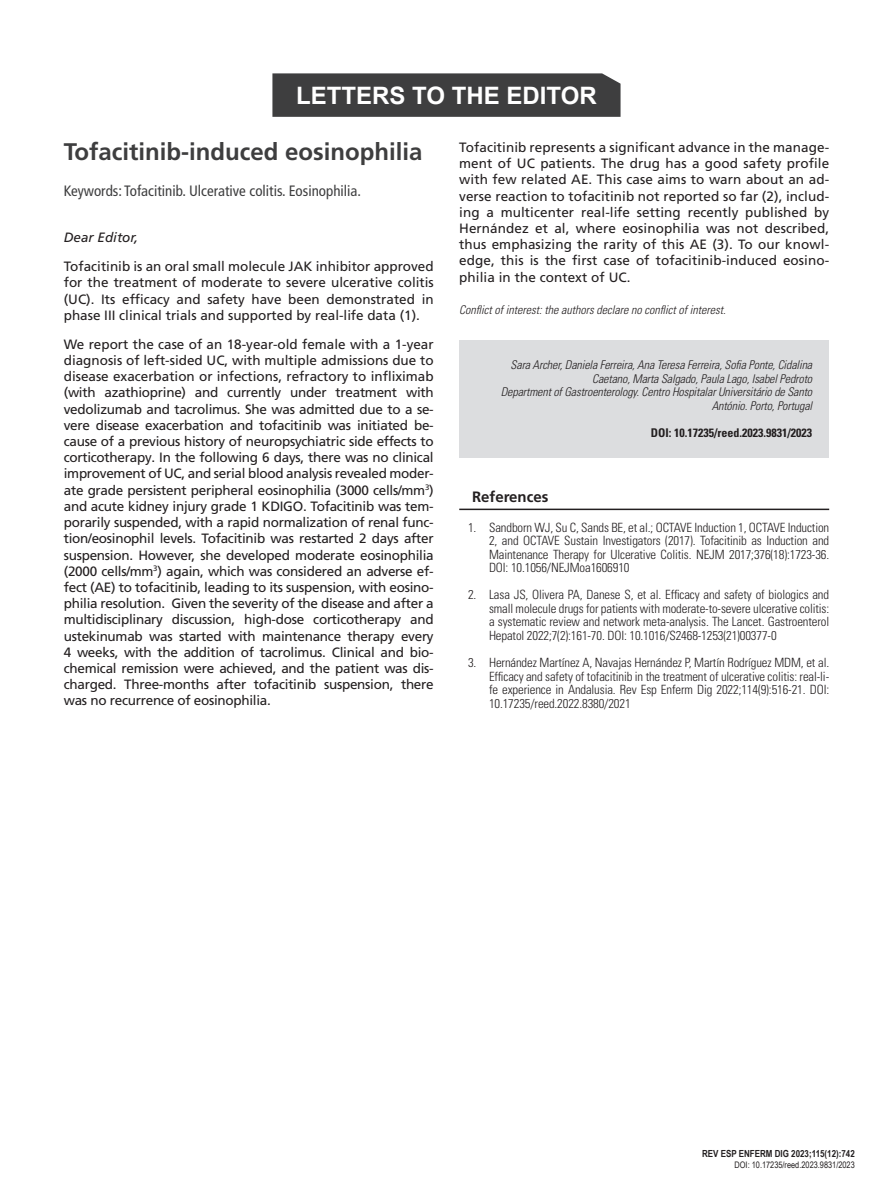
<style>
.page{position:relative;width:893px;height:1191px;background:#fff}
.page>*{position:absolute;margin:0;border:0;box-sizing:border-box;transform-origin:0 0}
.Titulo_CE{font:700 24px "Frutiger LT Pro";color:#3e3e3f}
.t1{font:700 24px "Arial";color:#fff}
.PALABRAS_CLAVE_CARTA{font:condensed 15px "Frutiger LT Pro";color:#3e3e3f}
.L1{font:700 15px "Frutiger LT Pro";color:#231f20}
.t2{font:13.5px/16.2px "Frutiger LT Pro";color:#231f20;text-align:justify}
.t3{font:italic 13.5px "Frutiger LT Pro";color:#231f20}
.t4{font:300 condensed 12.75px/13.5px "Univers LT Std";letter-spacing:-.01em;color:#231f20;text-align:justify}
.AUTORES_CUADROS_CART{font:italic 300 condensed 12px/13.5px "Univers LT Std";letter-spacing:-.01em;color:#231f20;text-align:right}
.Conflicto_intereses{font:italic 300 condensed 12px "Univers LT Std";color:#231f20}
.DOI_CARTAS{font:700 condensed 12px "Univers LT Std";color:#231f20}
.t5{font:700 9.75px "Arial Narrow";color:#231f20}
.t6{font:9px "Arial Narrow";color:#231f20}
</style>
<div class="page">
<div style="left:459px;top:340px;width:370px;height:117px;background:#dcdddf"></div>
<hr style="left:459px;top:508px;width:370px;height:2px;background:#231f20">
<div style="left:272px;top:73px;width:348px;height:44px;background:#3e3e3f"></div>
<p class="t1" style="left:296px;top:79px;width:302px">LETTERS TO THE EDITOR</p>
<p class="Titulo_CE" style="left:64px;top:137px;width:360px">Tofacitinib-induced eosinophilia</p>
<p class="PALABRAS_CLAVE_CARTA" style="left:64px;top:182px;width:299px">Keywords: Tofacitinib. Ulcerative colitis. Eosinophilia.</p>
<p class="t3" style="left:64px;top:230px;width:76px">Dear Editor,</p>
<p class="t2" style="left:64px;top:258px;width:371px">Tofacitinib is an oral small molecule JAK inhibitor approved for the treatment of moderate to severe ulcerative colitis (UC). Its efficacy and safety have been demonstrated in phase III clinical trials and supported by real-life data (1).</p>
<p class="t2" style="left:64px;top:336px;width:371px">We report the case of an 18-year-old female with a 1-year diagnosis of left-sided UC, with multiple admissions due to disease exacerbation or infections, refractory to infliximab (with azathioprine) and currently under treatment with vedolizumab and tacrolimus. She was admitted due to a se&shy;vere disease exacerbation and tofacitinib was initiated be&shy;cause of a previous history of neuropsychiatric side effects to corticotherapy. In the following 6 days, there was no clinical improvement of UC, and serial blood analysis revealed moder&shy;ate grade persistent peripheral eosinophilia (3000 cells/mm<sup>3</sup>) and acute kidney injury grade 1 KDIGO. Tofacitinib was tem&shy;porarily suspended, with a rapid normalization of renal func&shy;tion/eosinophil levels. Tofacitinib was restarted 2 days after suspension. However, she developed moderate eosinophilia (2000 cells/mm<sup>3</sup>) again, which was considered an adverse ef&shy;fect (AE) to tofacitinib, leading to its suspension, with eosino&shy;philia resolution. Given the severity of the disease and after a multidisciplinary discussion, high-dose corticotherapy and ustekinumab was started with maintenance therapy every 4 weeks, with the addition of tacrolimus. Clinical and bio&shy;chemical remission were achieved, and the patient was dis&shy;charged. Three-months after tofacitinib suspension, there was no recurrence of eosinophilia.</p>
<p class="t2" style="left:459px;top:139px;width:371px">Tofacitinib represents a significant advance in the manage&shy;ment of UC patients. The drug has a good safety profile with few related AE. This case aims to warn about an ad&shy;verse reaction to tofacitinib not reported so far (2), includ&shy;ing a multicenter real-life setting recently published by Hernández et al, where eosinophilia was not described, thus emphasizing the rarity of this AE (3). To our knowl&shy;edge, this is the first case of tofacitinib-induced eosino&shy;philia in the context of UC.</p>
<p class="Conflicto_intereses" style="left:459px;top:302px;width:268px">Conflict of interest: the authors declare no conflict of interest.</p>
<p class="AUTORES_CUADROS_CART" style="left:511px;top:358px;width:303px">Sara Archer, Daniela Ferreira, Ana Teresa Ferreira, Sofia Ponte, Cidalina<br>Caetano, Marta Salgado, Paula Lago, Isabel Pedroto</p>
<p class="AUTORES_CUADROS_CART" style="left:501px;top:385px;width:313px">Department of Gastroenterology. Centro Hospitalar Universitário de Santo<br>António. Porto, Portugal</p>
<p class="DOI_CARTAS" style="left:651px;top:425px;width:163px">DOI: 10.17235/reed.2023.9831/2023</p>
<p class="L1" style="left:472px;top:488px;width:78px">References</p>
<p class="t4" style="left:489px;top:521px;width:342px;text-indent:-21px">1. Sandborn WJ, Su C, Sands BE, et al.; OCTAVE Induction 1, OCTAVE Induction 2, and OCTAVE Sustain Investigators (2017). Tofacitinib as Induction and Maintenance Therapy for Ulcerative Colitis. NEJM 2017;376(18):1723-36.<br>DOI: 10.1056/NEJMoa1606910</p>
<p class="t4" style="left:489px;top:588px;width:342px;text-indent:-21px">2. Lasa JS, Olivera PA, Danese S, et al. Efficacy and safety of biologics and small molecule drugs for patients with moderate-to-severe ulcerative colitis: a systematic review and network meta-analysis. The Lancet. Gastroenterol Hepatol 2022;7(2):161-70. DOI: 10.1016/S2468-1253(21)00377-0</p>
<p class="t4" style="left:489px;top:656px;width:342px;text-indent:-21px">3. Hernández Martínez A, Navajas Hernández P, Martín Rodríguez MDM, et al.<br>Efficacy and safety of tofacitinib in the treatment of ulcerative colitis: real-li&shy;fe experience in Andalusia. Rev Esp Enferm Dig 2022;114(9):516-21. DOI:<br>10.17235/reed.2022.8380/2021</p>
<p class="t5" style="left:702px;top:1146px;width:154px">REV ESP ENFERM DIG 2023;115(12):742</p>
<p class="t6" style="left:735px;top:1158px;width:122px">DOI: 10.17235/reed.2023.9831/2023</p>
</div>
